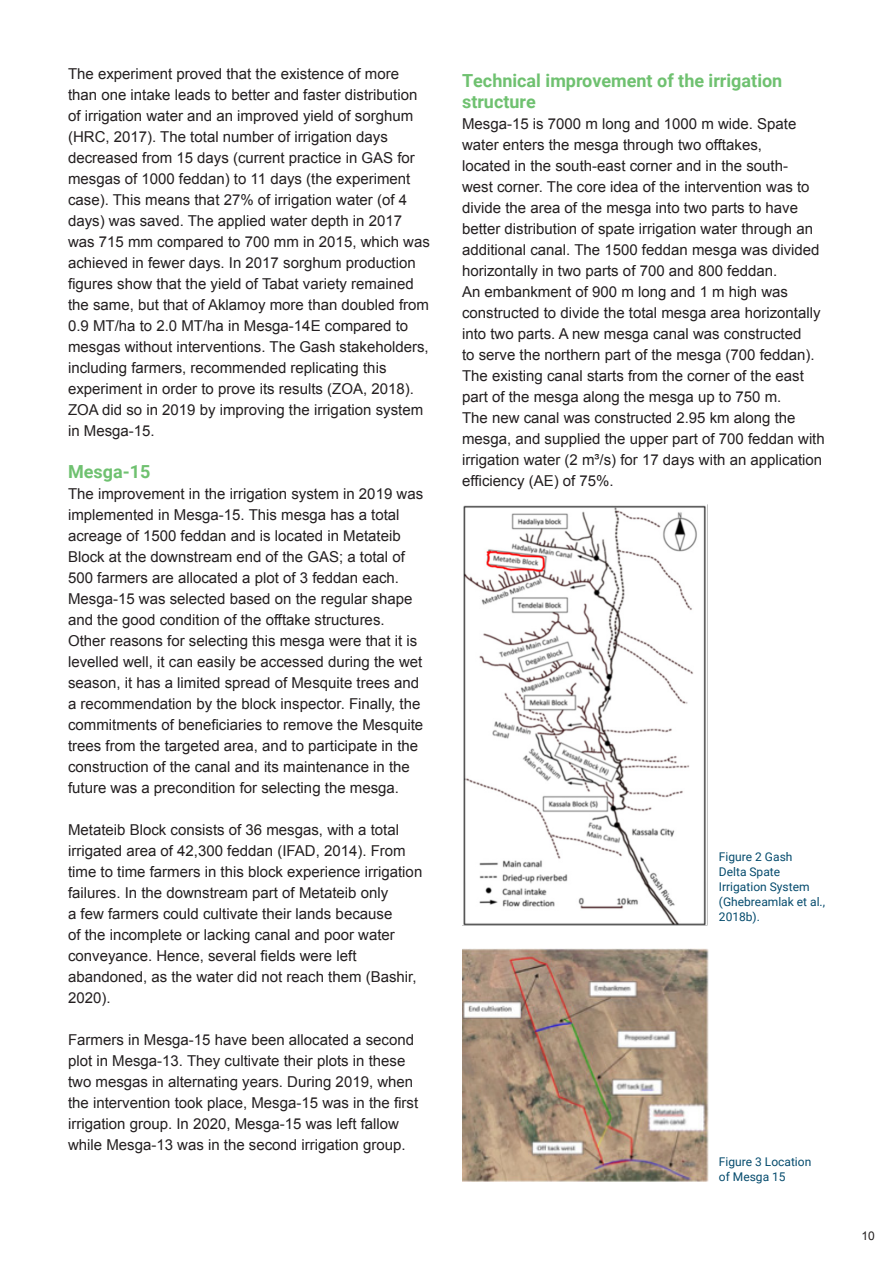
<style>
.page{position:relative;width:893px;height:1263px;background:#fff}
.page>*{position:absolute;margin:0;border:0;box-sizing:border-box;transform-origin:0 0}
.t1{font:700 18px/21px "Roboto";color:#6fc170}
.t2{font:15px/21px "Arial";color:#231f20}
.t3{font:12px/15px "Roboto";color:#054b6d}
.t4{font:12px "Arial";color:#231f20}
</style>
<div class="page">
<img style="left:463px;top:505px;width:245px;height:420px">
<img style="left:462px;top:948px;width:246px;height:233px">
<p class="t2" style="left:68px;top:63px;width:363px">The experiment proved that the existence of more than one intake leads to better and faster distribution of irrigation water and an improved yield of sorghum (HRC, 2017). The total number of irrigation days decreased from 15 days (current practice in GAS for mesgas of 1000 feddan) to 11 days (the experiment case). This means that 27% of irrigation water (of 4 days) was saved. The applied water depth in 2017 was 715 mm compared to 700 mm in 2015, which was achieved in fewer days. In 2017 sorghum production figures show that the yield of Tabat variety remained the same, but that of Aklamoy more than doubled from 0.9 MT/ha to 2.0 MT/ha in Mesga-14E compared to mesgas without interventions. The Gash stakeholders, including farmers, recommended replicating this experiment in order to prove its results (ZOA, 2018).<br>ZOA did so in 2019 by improving the irrigation system in Mesga-15.</p>
<p class="t1" style="left:68px;top:460px;width:84px">Mesga-15</p>
<p class="t2" style="left:68px;top:483px;width:357px">The improvement in the irrigation system in 2019 was implemented in Mesga-15. This mesga has a total acreage of 1500 feddan and is located in Metateib Block at the downstream end of the GAS; a total of 500 farmers are allocated a plot of 3 feddan each.<br>Mesga-15 was selected based on the regular shape and the good condition of the offtake structures.<br>Other reasons for selecting this mesga were that it is levelled well, it can easily be accessed during the wet season, it has a limited spread of Mesquite trees and a recommendation by the block inspector. Finally, the commitments of beneficiaries to remove the Mesquite trees from the targeted area, and to participate in the construction of the canal and its maintenance in the future was a precondition for selecting the mesga.</p>
<p class="t2" style="left:68px;top:819px;width:356px">Metateib Block consists of 36 mesgas, with a total irrigated area of 42,300 feddan (IFAD, 2014). From time to time farmers in this block experience irrigation failures. In the downstream part of Metateib only<br>a few farmers could cultivate their lands because<br>of the incomplete or lacking canal and poor water conveyance. Hence, several fields were left abandoned, as the water did not reach them (Bashir, 2020).</p>
<p class="t2" style="left:68px;top:1029px;width:352px">Farmers in Mesga-15 have been allocated a second plot in Mesga-13. They cultivate their plots in these two mesgas in alternating years. During 2019, when the intervention took place, Mesga-15 was in the first irrigation group. In 2020, Mesga-15 was left fallow while Mesga-13 was in the second irrigation group.</p>
<p class="t1" style="left:462px;top:69px;width:322px">Technical improvement of the irrigation structure</p>
<p class="t2" style="left:462px;top:113px;width:364px">Mesga-15 is 7000 m long and 1000 m wide. Spate water enters the mesga through two offtakes,<br>located in the south-east corner and in the south-<br>west corner. The core idea of the intervention was to divide the area of the mesga into two parts to have better distribution of spate irrigation water through an additional canal. The 1500 feddan mesga was divided horizontally in two parts of 700 and 800 feddan.<br>An embankment of 900 m long and 1 m high was constructed to divide the total mesga area horizontally into two parts. A new mesga canal was constructed<br>to serve the northern part of the mesga (700 feddan).<br>The existing canal starts from the corner of the east part of the mesga along the mesga up to 750 m.<br>The new canal was constructed 2.95 km along the mesga, and supplied the upper part of 700 feddan with irrigation water (2 m³/s) for 17 days with an application efficiency (AE) of 75%.</p>
<p class="t3" style="left:719px;top:849px;width:108px">Figure 2 Gash<br>Delta Spate<br>Irrigation System (Ghebreamlak et al.,<br>2018b).</p>
<p class="t3" style="left:719px;top:1154px;width:94px">Figure 3 Location of Mesga 15</p>
<p class="t4" style="left:861px;top:1228px;width:15px">10</p>
</div>
